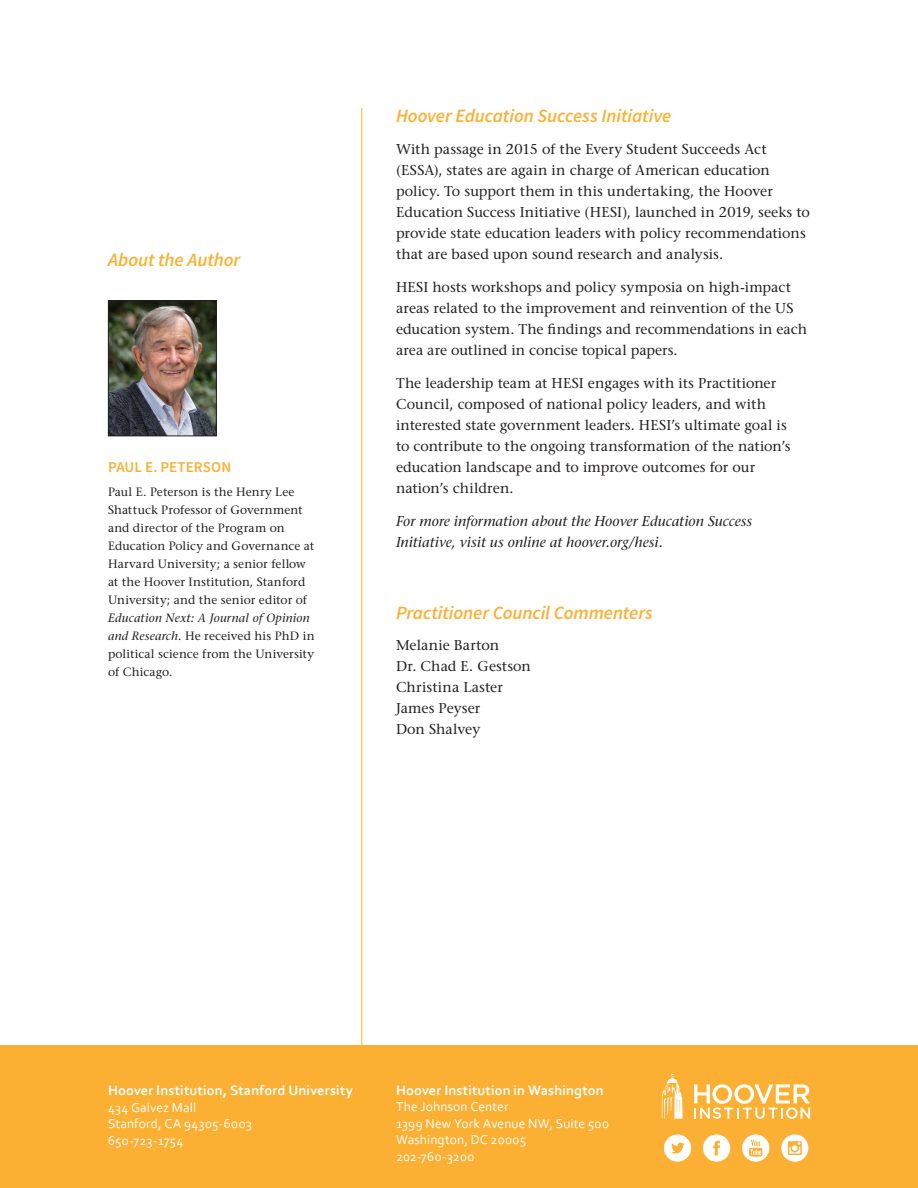
<style>
.page{position:relative;width:918px;height:1188px;background:#fff}
.page>*{position:absolute;margin:0;border:0;box-sizing:border-box;transform-origin:0 0}
.t1{font:italic 600 18.75px "Source Sans Pro";letter-spacing:-.005em;color:#fbb033}
.t2{font:600 15px "Source Sans Pro";letter-spacing:.005em;color:#fbb033}
.t3{font:500 14.25px/21px "Stone Serif Std";color:#231f20}
.t4{font:italic 500 14.25px/21px "Stone Serif Std";letter-spacing:.005em;color:#231f20}
.t5{font:700 14.25px "Corbel";letter-spacing:.01em;color:#fff}
.t6{font:13.5px/16.5px "Corbel";letter-spacing:.01em;color:#fff}
.t7{font:500 12px/18px "Stone Serif Std";letter-spacing:.01em;color:#231f20}
.s1{font-style:italic}
</style>
<div class="page">
<div style="left:0;top:1046px;width:918px;height:142px;background:#fbb033"></div>
<svg style="left:662px;top:1073px;width:21px;height:46px"></svg>
<svg style="left:694px;top:1084px;width:116px;height:35px"></svg>
<svg style="left:664px;top:1134px;width:27px;height:28px"></svg>
<svg style="left:703px;top:1134px;width:27px;height:28px"></svg>
<svg style="left:742px;top:1134px;width:27px;height:28px"></svg>
<svg style="left:781px;top:1134px;width:27px;height:28px"></svg>
<hr style="left:361px;top:108px;width:1px;height:938px;background:#fbb033">
<img style="left:110px;top:303px;width:105px;height:131px">
<div style="left:108px;top:301px;width:109px;height:135px;border:1px solid #231f20"></div>
<h1 class="t1" style="left:108px;top:248px;width:134px">About the Author</h1>
<p class="t2" style="left:108px;top:457px;width:125px">PAUL E. PETERSON</p>
<p class="t7" style="left:108px;top:482px;width:208px">Paul E. Peterson is the Henry Lee Shattuck Professor of Government and director of the Program on Education Policy and Governance at Harvard University; a senior fellow at the Hoover Institution, Stanford University; and the senior editor of</p>
<p class="t7" style="left:108px;top:608px;width:208px"><span class="s1">Education Next: A Journal of Opinion and Research.</span> He received his PhD in political science from the University of Chicago.</p>
<h1 class="t1" style="left:396px;top:104px;width:277px">Hoover Education Success Initiative</h1>
<p class="t3" style="left:396px;top:138px;width:416px">With passage in 2015 of the Every Student Succeeds Act (ESSA), states are again in charge of American education policy. To support them in this undertaking, the Hoover Education Success Initiative (HESI), launched in 2019, seeks to provide state education leaders with policy recommendations that are based upon sound research and analysis.</p>
<p class="t3" style="left:396px;top:276px;width:413px">HESI hosts workshops and policy symposia on high-impact areas related to the improvement and reinvention of the US education system. The findings and recommendations in each area are outlined in concise topical papers.</p>
<p class="t3" style="left:396px;top:372px;width:396px">The leadership team at HESI engages with its Practitioner Council, composed of national policy leaders, and with interested state government leaders. HESI’s ultimate goal is to contribute to the ongoing transformation of the nation’s education landscape and to improve outcomes for our nation’s children.</p>
<p class="t4" style="left:396px;top:510px;width:358px">For more information about the Hoover Education Success<br>Initiative, visit us online at hoover.org/hesi.</p>
<h1 class="t1" style="left:396px;top:600px;width:258px">Practitioner Council Commenters</h1>
<p class="t3" style="left:396px;top:635px;width:136px">Melanie Barton<br>Dr. Chad E. Gestson<br>Christina Laster<br>James Peyser<br>Don Shalvey</p>
<p class="t5" style="left:108px;top:1082px;width:247px">Hoover Institution, Stanford University</p>
<p class="t6" style="left:108px;top:1099px;width:146px">434 Galvez Mall<br>Stanford, CA 94305-6003<br>650-723-1754</p>
<p class="t5" style="left:396px;top:1081px;width:209px">Hoover Institution in Washington</p>
<p class="t6" style="left:396px;top:1098px;width:215px">The Johnson Center<br>1399 New York Avenue NW, Suite 500<br>Washington, DC 20005<br>202-760-3200</p>
</div>
